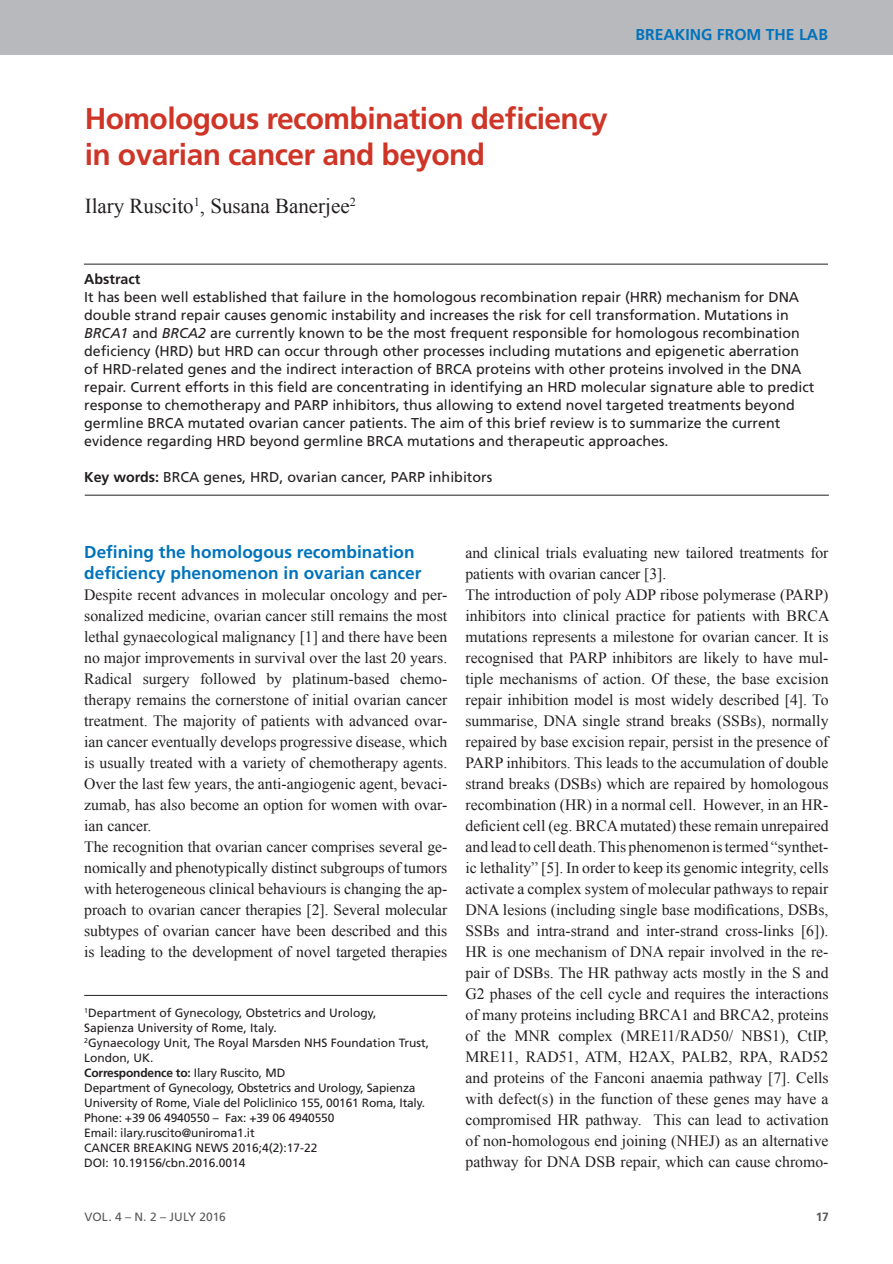
<style>
.page{position:relative;width:893px;height:1264px;background:#fff}
.page>*{position:absolute;margin:0;border:0;box-sizing:border-box;transform-origin:0 0}
.t1{font:700 30px/36px "Frutiger";letter-spacing:-.02em;color:#cf3527}
.t2{font:21.15px "Times New Roman";color:#231f20}
.t3{font:700 17.25px/21px "Frutiger";color:#0073bc}
.t4{font:15.75px/21px "Times New Roman";color:#231f20}
.t5{font:700 15.75px "Frutiger";color:#0073bc}
.t6{font:14.25px/18px "Frutiger";color:#231f20}
.t7{font:700 14.25px "Frutiger";color:#231f20}
.t8{font:12px/15px "Frutiger";color:#231f20}
.t9{font:12px "Frutiger";letter-spacing:.005em;color:#57585a}
.t10{font:700 12px "Frutiger";color:#57585a}
.s1{font-style:italic}
.s2{font-weight:700}
</style>
<div class="page">
<div style="left:0;top:0;width:893px;height:54px;background:#b8b9bc"></div>
<hr style="left:84px;top:995px;width:363px;height:1px;background:#231f20">
<hr style="left:85px;top:495px;width:744px;height:1px;background:#231f20">
<hr style="left:84px;top:264px;width:744px;height:1px;background:#231f20">
<h1 class="t1" style="left:85px;top:101px;width:525px">Homologous recombination deficiency in ovarian cancer and beyond</h1>
<h2 class="t2" style="left:85px;top:192px;width:273px">Ilary Ruscito<sup>1</sup>, Susana Banerjee<sup>2</sup></h2>
<p class="t5" style="left:635px;top:25px;width:194px">BREAKING FROM THE LAB</p>
<p class="t7" style="left:84px;top:271px;width:58px">Abstract</p>
<p class="t6" style="left:84px;top:288px;width:732px">It has been well established that failure in the homologous recombination repair (HRR) mechanism for DNA double strand repair causes genomic instability and increases the risk for cell transformation. Mutations in <span class="s1">BRCA1</span> and <span class="s1">BRCA2</span> are currently known to be the most frequent responsible for homologous recombination deficiency (HRD) but HRD can occur through other processes including mutations and epigenetic aberration of HRD-related genes and the indirect interaction of BRCA proteins with other proteins involved in the DNA repair. Current efforts in this field are concentrating in identifying an HRD molecular signature able to predict response to chemotherapy and PARP inhibitors, thus allowing to extend novel targeted treatments beyond germline BRCA mutated ovarian cancer patients. The aim of this brief review is to summarize the current evidence regarding HRD beyond germline BRCA mutations and therapeutic approaches.</p>
<p class="t6" style="left:84px;top:468px;width:410px"><span class="s2">Key words:</span> BRCA genes, HRD, ovarian cancer, PARP inhibitors</p>
<p class="t3" style="left:84px;top:541px;width:339px">Defining the homologous recombination deficiency phenomenon in ovarian cancer</p>
<p class="t4" style="left:84px;top:584px;width:365px">Despite recent advances in molecular oncology and per&shy;sonalized medicine, ovarian cancer still remains the most lethal gynaecological malignancy [1] and there have been no major improvements in survival over the last 20 years.<br>Radical surgery followed by platinum-based chemo&shy;therapy remains the cornerstone of initial ovarian cancer treatment. The majority of patients with advanced ovar&shy;ian cancer eventually develops progressive disease, which is usually treated with a variety of chemotherapy agents.<br>Over the last few years, the anti-angiogenic agent, bevaci&shy;zumab, has also become an option for women with ovar&shy;ian cancer.<br>The recognition that ovarian cancer comprises several ge&shy;nomically and phenotypically distinct subgroups of tumors with heterogeneous clinical behaviours is changing the ap&shy;proach to ovarian cancer therapies [2]. Several molecular subtypes of ovarian cancer have been described and this is leading to the development of novel targeted therapies</p>
<p class="t8" style="left:84px;top:1005px;width:347px"><sup>1</sup>Department of Gynecology, Obstetrics and Urology, Sapienza University of Rome, Italy.<br><sup>2</sup>Gynaecology Unit, The Royal Marsden NHS Foundation Trust, London, UK.<br><span class="s2">Correspondence to:</span> Ilary Ruscito, MD<br>Department of Gynecology, Obstetrics and Urology, Sapienza University of Rome, Viale del Policlinico 155, 00161 Roma, Italy.<br>Phone: +39 06 4940550 – Fax: +39 06 4940550<br>Email: ilary.ruscito@uniroma1.it<br>CANCER BREAKING NEWS 2016;4(2):17-22<br>DOI: 10.19156/cbn.2016.0014</p>
<p class="t4" style="left:465px;top:542px;width:365px">and clinical trials evaluating new tailored treatments for patients with ovarian cancer [3].<br>The introduction of poly ADP ribose polymerase (PARP) inhibitors into clinical practice for patients with BRCA mutations represents a milestone for ovarian cancer. It is recognised that PARP inhibitors are likely to have mul&shy;tiple mechanisms of action. Of these, the base excision repair inhibition model is most widely described [4]. To summarise, DNA single strand breaks (SSBs), normally repaired by base excision repair, persist in the presence of PARP inhibitors. This leads to the accumulation of double strand breaks (DSBs) which are repaired by homologous recombination (HR) in a normal cell. However, in an HR&shy;deficient cell (eg. BRCA mutated) these remain unrepaired and lead to cell death. This phenomenon is termed “synthet&shy;ic lethality” [5]. In order to keep its genomic integrity, cells activate a complex system of molecular pathways to repair DNA lesions (including single base modifications, DSBs, SSBs and intra-strand and inter-strand cross-links [6]).<br>HR is one mechanism of DNA repair involved in the re&shy;pair of DSBs. The HR pathway acts mostly in the S and G2 phases of the cell cycle and requires the interactions of many proteins including BRCA1 and BRCA2, proteins of the MNR complex (MRE11/RAD50/ NBS1), CtIP, MRE11, RAD51, ATM, H2AX, PALB2, RPA, RAD52 and proteins of the Fanconi anaemia pathway [7]. Cells with defect(s) in the function of these genes may have a compromised HR pathway. This can lead to activation of non-homologous end joining (NHEJ) as an alternative pathway for DNA DSB repair, which can cause chromo-</p>
<p class="t9" style="left:84px;top:1209px;width:143px">VOL. 4 – N. 2 – JULY 2016</p>
<p class="t10" style="left:816px;top:1209px;width:14px">17</p>
</div>
